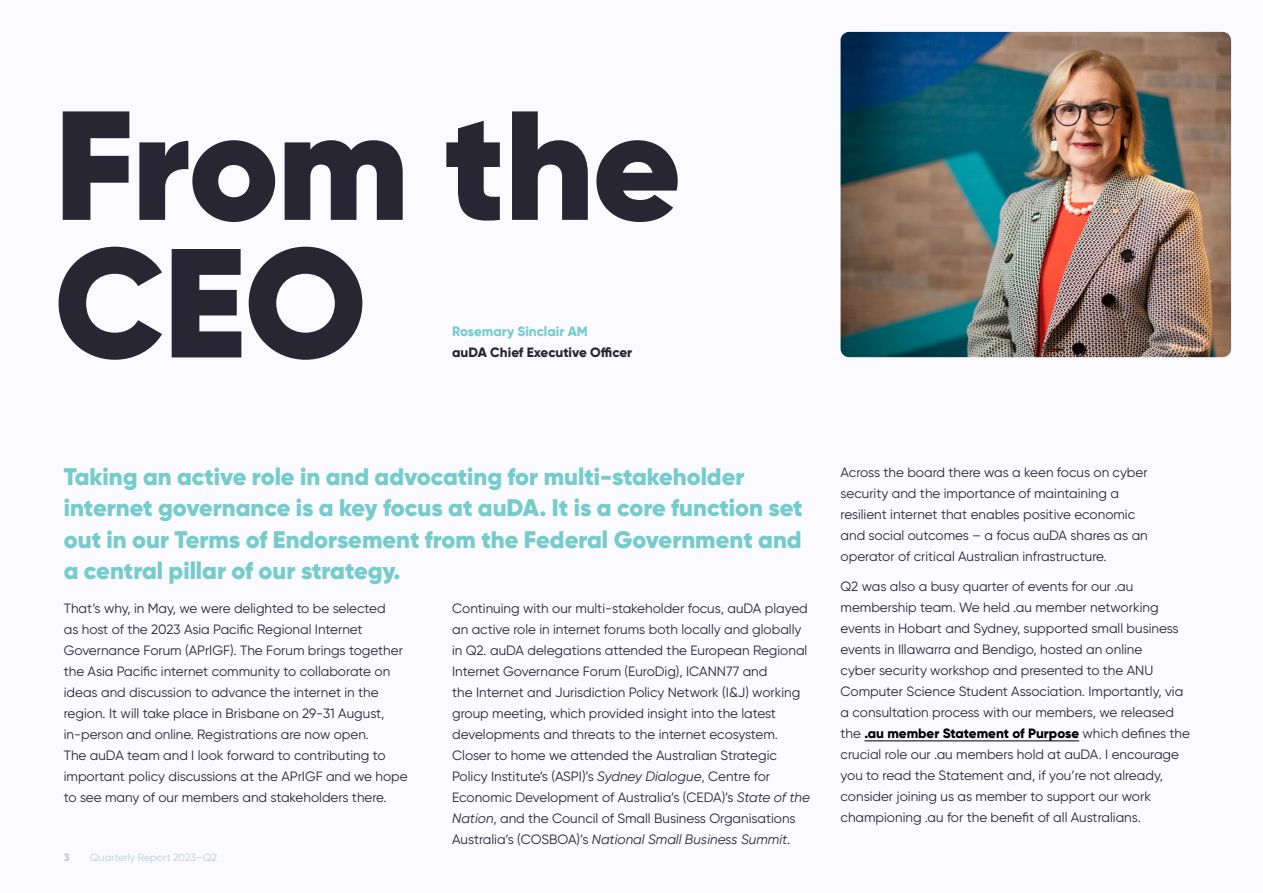
<style>
.page{position:relative;width:1263px;height:893px;background:#fafaff}
.page>*{position:absolute;margin:0;border:0;box-sizing:border-box;transform-origin:0 0}
.t1{font:900 154.95px/137.6px "Gilroy";letter-spacing:-.01em;color:#292633}
.t2{font:900 24px/31.5px "Gilroy";color:#76cccd}
.t3{font:13.5px/21px "Gilroy";color:#292633}
.t4{font:800 13.5px "Gilroy";color:#292633}
.t5{font:800 13.5px "Gilroy";color:#76cccd}
.t6{font:10.5px "Gilroy";color:#bdccd4}
.t7{font:800 10.5px "Gilroy";color:#bdccd4}
.s1{font-style:italic}
.s2{font-weight:800;color:#000}
</style>
<div class="page">
<hr style="left:864px;top:741px;width:215px;height:1px;background:#000">
<img style="left:840px;top:32px;width:391px;height:325px">
<h1 class="t1" style="left:54px;top:96px;width:628px">From the<br>CEO</h1>
<p class="t5" style="left:452px;top:323px;width:137px">Rosemary Sinclair AM</p>
<p class="t4" style="left:452px;top:344px;width:182px">auDA Chief Executive Officer</p>
<h2 class="t2" style="left:64px;top:460px;width:740px">Taking an active role in and advocating for multi-stakeholder internet governance is a key focus at auDA. It is a core function set out in our Terms of Endorsement from the Federal Government and a central pillar of our strategy.</h2>
<p class="t3" style="left:64px;top:598px;width:345px">That’s why, in May, we were delighted to be selected<br>as host of the 2023 Asia Pacific Regional Internet Governance Forum (APrIGF). The Forum brings together the Asia Pacific internet community to collaborate on ideas and discussion to advance the internet in the region. It will take place in Brisbane on 29-31 August, in-person and online. Registrations are now open.<br>The auDA team and I look forward to contributing to important policy discussions at the APrIGF and we hope to see many of our members and stakeholders there.</p>
<p class="t7" style="left:64px;top:851px;width:7px">3</p>
<p class="t6" style="left:90px;top:851px;width:128px">Quarterly Report 2023–Q2</p>
<p class="t3" style="left:452px;top:598px;width:359px">Continuing with our multi-stakeholder focus, auDA played an active role in internet forums both locally and globally in Q2. auDA delegations attended the European Regional Internet Governance Forum (EuroDig), ICANN77 and<br>the Internet and Jurisdiction Policy Network (I&amp;J) working group meeting, which provided insight into the latest developments and threats to the internet ecosystem.<br>Closer to home we attended the Australian Strategic Policy Institute’s (ASPI)’s <span class="s1">Sydney Dialogue</span>, Centre for Economic Development of Australia’s (CEDA)’s <span class="s1">State of the Nation</span>, and the Council of Small Business Organisations Australia’s (COSBOA)’s <span class="s1">National Small Business Summit</span>.</p>
<p class="t3" style="left:840px;top:462px;width:309px">Across the board there was a keen focus on cyber security and the importance of maintaining a resilient internet that enables positive economic and social outcomes – a focus auDA shares as an operator of critical Australian infrastructure.</p>
<p class="t3" style="left:840px;top:575px;width:351px">Q2 was also a busy quarter of events for our .au membership team. We held .au member networking events in Hobart and Sydney, supported small business events in Illawarra and Bendigo, hosted an online<br>cyber security workshop and presented to the ANU Computer Science Student Association. Importantly, via a consultation process with our members, we released the <span class="s2">.au member Statement of Purpose</span> which defines the crucial role our .au members hold at auDA. I encourage you to read the Statement and, if you’re not already, consider joining us as member to support our work championing .au for the benefit of all Australians.</p>
</div>
